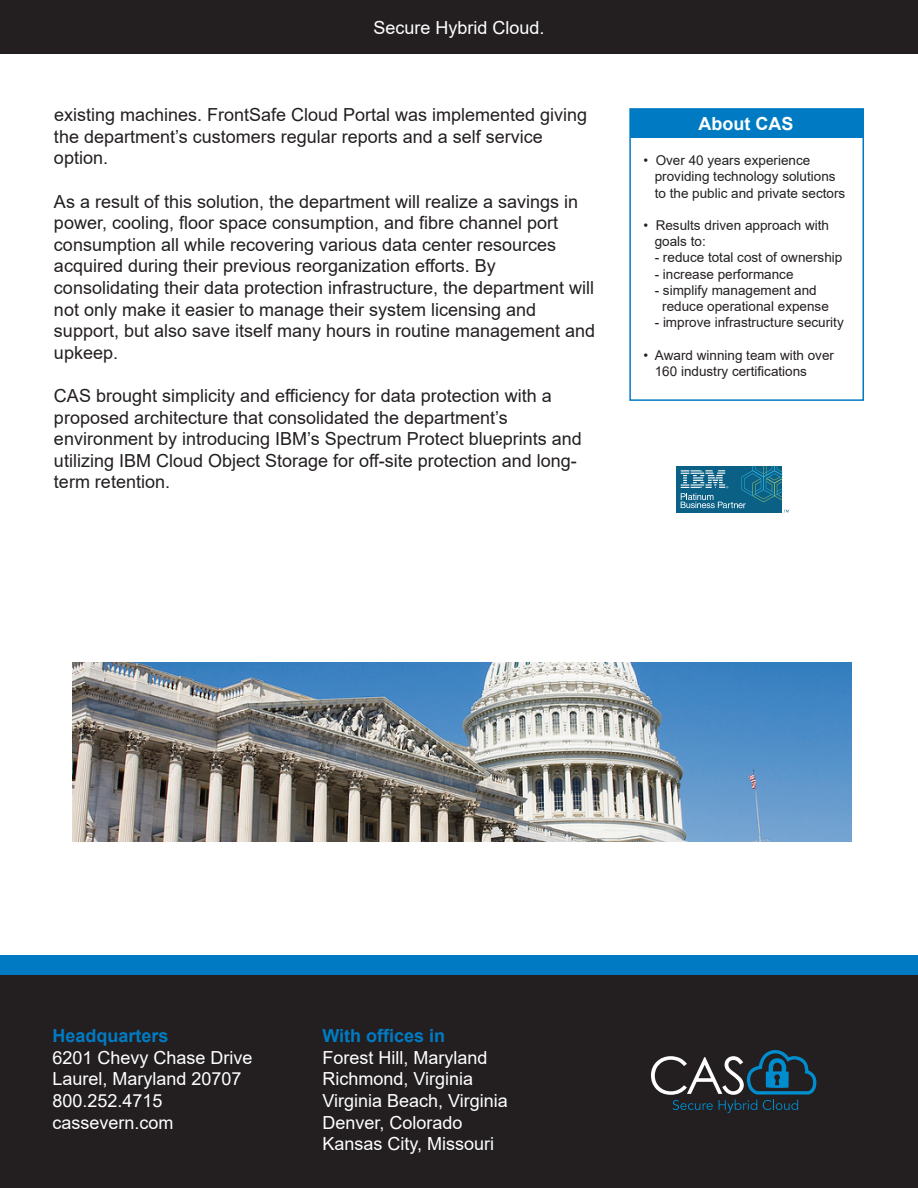
<style>
.page{position:relative;width:918px;height:1188px;background:#fff}
.page>*{position:absolute;margin:0;border:0;box-sizing:border-box;transform-origin:0 0}
.t1{font:18px/21.6px "Arial";color:#231f20}
.t2{font:18px/21.6px "Arial";color:#fff}
.t3{font:700 18px "Arial";color:#007bc3}
.t4{font:700 18px "Arial";color:#fff}
.t5{font:13.5px/16.2px "Arial";color:#231f20}
</style>
<div class="page">
<div style="left:0;top:0;width:918px;height:54px;background:#231f20"></div>
<div style="left:0;top:956px;width:918px;height:36px;background:#007bc3"></div>
<div style="left:0;top:976px;width:918px;height:212px;background:#231f20"></div>
<div style="left:676px;top:466px;width:106px;height:46px;background:#0a6085"></div>
<svg style="left:681px;top:466px;width:108px;height:46px"></svg>
<div style="left:629px;top:108px;width:235px;height:293px;border:2px solid #007bc3"></div>
<div style="left:630px;top:109px;width:233px;height:29px;background:#007bc3"></div>
<svg style="left:651px;top:1050px;width:166px;height:63px"></svg>
<img style="left:73px;top:663px;width:778px;height:179px">
<p class="t2" style="left:373px;top:17px;width:173px">Secure Hybrid Cloud.</p>
<p class="t1" style="left:54px;top:104px;width:535px">existing machines. FrontSafe Cloud Portal was implemented giving the department’s customers regular reports and a self service option.</p>
<p class="t1" style="left:54px;top:190px;width:543px">As a result of this solution, the department will realize a savings in power, cooling, floor space consumption, and fibre channel port consumption all while recovering various data center resources acquired during their previous reorganization efforts. By consolidating their data protection infrastructure, the department will not only make it easier to manage their system licensing and support, but also save itself many hours in routine management and upkeep.</p>
<p class="t1" style="left:54px;top:385px;width:529px">CAS brought simplicity and efficiency for data protection with a proposed architecture that consolidated the department’s environment by introducing IBM’s Spectrum Protect blueprints and utilizing IBM Cloud Object Storage for off-site protection and long&shy;term retention.</p>
<p class="t4" style="left:698px;top:114px;width:96px">About CAS</p>
<p class="t5" style="left:655px;top:152px;width:192px;text-indent:-11px">• Over 40 years experience providing technology solutions to the public and private sectors</p>
<p class="t5" style="left:655px;top:217px;width:176px;text-indent:-11px">• Results driven approach with goals to:</p>
<p class="t5" style="left:655px;top:250px;width:189px">- reduce total cost of ownership</p>
<p class="t5" style="left:655px;top:266px;width:140px">- increase performance</p>
<p class="t5" style="left:662px;top:282px;width:168px;text-indent:-8px">- simplify management and reduce operational expense</p>
<p class="t5" style="left:655px;top:314px;width:191px">- improve infrastructure security</p>
<p class="t5" style="left:655px;top:347px;width:181px;text-indent:-11px">• Award winning team with over<br>160 industry certifications</p>
<p class="t3" style="left:52px;top:1026px;width:118px">Headquarters</p>
<p class="t2" style="left:52px;top:1047px;width:202px">6201 Chevy Chase Drive<br>Laurel, Maryland 20707<br>800.252.4715 cassevern.com</p>
<p class="t3" style="left:322px;top:1026px;width:124px">With offices in</p>
<p class="t2" style="left:322px;top:1047px;width:187px">Forest Hill, Maryland<br>Richmond, Virginia<br>Virginia Beach, Virginia<br>Denver, Colorado<br>Kansas City, Missouri</p>
</div>
